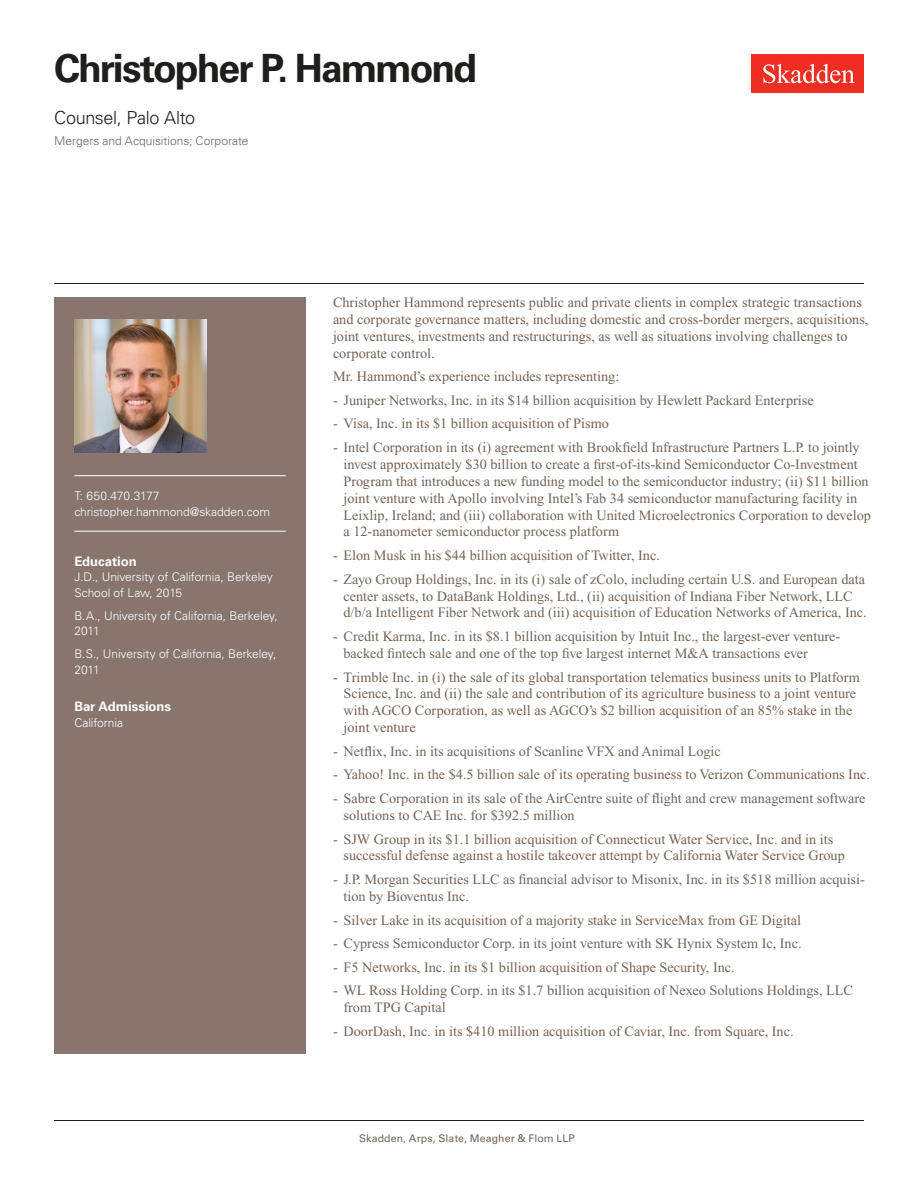
<style>
.page{position:relative;width:918px;height:1188px;background:#fff}
.page>*{position:absolute;margin:0;border:0;box-sizing:border-box;transform-origin:0 0}
.Name{font:700 39px "Univers LT Std";letter-spacing:-.05em;color:#1e1e1d}
.Title_and_Office{font:300 18px "Univers LT Std";letter-spacing:-.02em;color:#1e1e1d}
.Main_Body_Bulleted{font:14.25px/16.8px "Times New Roman PS Std";color:#726458}
.Main_Body{font:14.25px/16.8px "Times New Roman PS Std";color:#726458}
.Bar_Admission_Education{font:700 13.2px "Univers LT Std";letter-spacing:-.005em;color:#fff}
.Sidebar_text{font:300 12px/15.8px "Univers LT Std";letter-spacing:-.005em;color:#fff}
.Practice{font:300 12px "Univers LT Std";color:#726458}
.Email{font:300 12px "Univers LT Std";letter-spacing:-.005em;color:#fff}
.Phone_Number{font:300 12px "Univers LT Std";letter-spacing:-.01em;color:#fff}
.Sidebar_text_no_paragraph_spacing{font:300 12px "Univers LT Std";letter-spacing:-.005em;color:#fff}
.Folio{font:10.5px "Univers LT Std";letter-spacing:.01em;color:#726458}
.s1{font-weight:700;color:#fff}
</style>
<div class="page">
<div style="left:752px;top:54px;width:112px;height:39px;background:#ee2e22"></div>
<svg style="left:763px;top:64px;width:92px;height:19px"></svg>
<div style="left:54px;top:297px;width:252px;height:756px;background:#87756e"></div>
<hr style="left:74px;top:475px;width:212px;height:1px;background:#fff">
<hr style="left:74px;top:531px;width:212px;height:1px;background:#fff">
<img style="left:74px;top:320px;width:132px;height:132px">
<hr style="left:54px;top:1120px;width:810px;height:1px;background:#1e1e1d">
<hr style="left:54px;top:283px;width:810px;height:1px;background:#1e1e1d">
<h1 class="Name" style="left:54px;top:46px;width:425px">Christopher P. Hammond</h1>
<h2 class="Title_and_Office" style="left:54px;top:107px;width:143px">Counsel, Palo Alto</h2>
<h3 class="Practice" style="left:54px;top:134px;width:196px">Mergers and Acquisitions; Corporate</h3>
<p class="Phone_Number" style="left:74px;top:489px;width:87px">T: 650.470.3177</p>
<p class="Email" style="left:74px;top:504px;width:197px">christopher.hammond@skadden.com</p>
<p class="Bar_Admission_Education" style="left:74px;top:553px;width:64px">Education</p>
<p class="Sidebar_text" style="left:74px;top:569px;width:200px">J.D., University of California, Berkeley<br>School of Law, 2015</p>
<p class="Sidebar_text" style="left:74px;top:608px;width:205px">B.A., University of California, Berkeley,<br>2011</p>
<p class="Sidebar_text" style="left:74px;top:646px;width:204px">B.S., University of California, Berkeley,<br>2011</p>
<p class="Bar_Admission_Education" style="left:74px;top:698px;width:98px">Bar Admissions</p>
<p class="Sidebar_text_no_paragraph_spacing" style="left:74px;top:715px;width:50px">California</p>
<p class="Main_Body" style="left:333px;top:294px;width:537px">Christopher Hammond represents public and private clients in complex strategic transactions and corporate governance matters, including domestic and cross-border mergers, acquisitions, joint ventures, investments and restructurings, as well as situations involving challenges to corporate control.</p>
<p class="Main_Body" style="left:333px;top:368px;width:288px">Mr. Hammond’s experience includes representing:</p>
<p class="Main_Body_Bulleted" style="left:333px;top:392px;width:482px">- Juniper Networks, Inc. in its $14 billion acquisition by Hewlett Packard Enterprise</p>
<p class="Main_Body_Bulleted" style="left:333px;top:415px;width:277px">- Visa, Inc. in its $1 billion acquisition of Pismo</p>
<p class="Main_Body_Bulleted" style="left:344px;top:439px;width:529px;text-indent:-10px">- Intel Corporation in its (i) agreement with Brookfield Infrastructure Partners L.P. to jointly invest approximately $30 billion to create a first-of-its-kind Semiconductor Co-Investment Program that introduces a new funding model to the semiconductor industry; (ii) $11 billion joint venture with Apollo involving Intel’s Fab 34 semiconductor manufacturing facility in Leixlip, Ireland; and (iii) collaboration with United Microelectronics Corporation to develop a 12-nanometer semiconductor process platform</p>
<p class="Main_Body_Bulleted" style="left:333px;top:547px;width:328px">- Elon Musk in his $44 billion acquisition of Twitter, Inc.</p>
<p class="Main_Body_Bulleted" style="left:344px;top:571px;width:525px;text-indent:-10px">- Zayo Group Holdings, Inc. in its (i) sale of zColo, including certain U.S. and European data center assets, to DataBank Holdings, Ltd., (ii) acquisition of Indiana Fiber Network, LLC d/b/a Intelligent Fiber Network and (iii) acquisition of Education Networks of America, Inc.</p>
<p class="Main_Body_Bulleted" style="left:344px;top:628px;width:498px;text-indent:-10px">- Credit Karma, Inc. in its $8.1 billion acquisition by Intuit Inc., the largest-ever venture&shy;backed fintech sale and one of the top five largest internet M&amp;A transactions ever</p>
<p class="Main_Body_Bulleted" style="left:344px;top:668px;width:518px;text-indent:-10px">- Trimble Inc. in (i) the sale of its global transportation telematics business units to Platform Science, Inc. and (ii) the sale and contribution of its agriculture business to a joint venture with AGCO Corporation, as well as AGCO’s $2 billion acquisition of an 85% stake in the joint venture</p>
<p class="Main_Body_Bulleted" style="left:333px;top:743px;width:389px">- Netflix, Inc. in its acquisitions of Scanline VFX and Animal Logic</p>
<p class="Main_Body_Bulleted" style="left:333px;top:766px;width:539px">- Yahoo! Inc. in the $4.5 billion sale of its operating business to Verizon Communications Inc.</p>
<p class="Main_Body_Bulleted" style="left:344px;top:790px;width:524px;text-indent:-10px">- Sabre Corporation in its sale of the AirCentre suite of flight and crew management software solutions to CAE Inc. for $392.5 million</p>
<p class="Main_Body_Bulleted" style="left:344px;top:830px;width:503px;text-indent:-10px">- SJW Group in its $1.1 billion acquisition of Connecticut Water Service, Inc. and in its successful defense against a hostile takeover attempt by California Water Service Group</p>
<p class="Main_Body_Bulleted" style="left:344px;top:871px;width:523px;text-indent:-10px">- J.P. Morgan Securities LLC as financial advisor to Misonix, Inc. in its $518 million acquisi&shy;tion by Bioventus Inc.</p>
<p class="Main_Body_Bulleted" style="left:333px;top:911px;width:470px">- Silver Lake in its acquisition of a majority stake in ServiceMax from GE Digital</p>
<p class="Main_Body_Bulleted" style="left:333px;top:935px;width:470px">- Cypress Semiconductor Corp. in its joint venture with SK Hynix System Ic, Inc.</p>
<p class="Main_Body_Bulleted" style="left:333px;top:959px;width:403px">- F5 Networks, Inc. in its $1 billion acquisition of Shape Security, Inc.</p>
<p class="Main_Body_Bulleted" style="left:344px;top:982px;width:511px;text-indent:-10px">- WL Ross Holding Corp. in its $1.7 billion acquisition of Nexeo Solutions Holdings, LLC from TPG Capital</p>
<p class="Main_Body_Bulleted" style="left:333px;top:1023px;width:462px">- DoorDash, Inc. in its $410 million acquisition of Caviar, Inc. from Square, Inc.</p>
<p class="Folio" style="left:343px;top:1132px;width:233px"><span class="s1">1</span> Skadden, Arps, Slate, Meagher &amp; Flom LLP</p>
</div>
